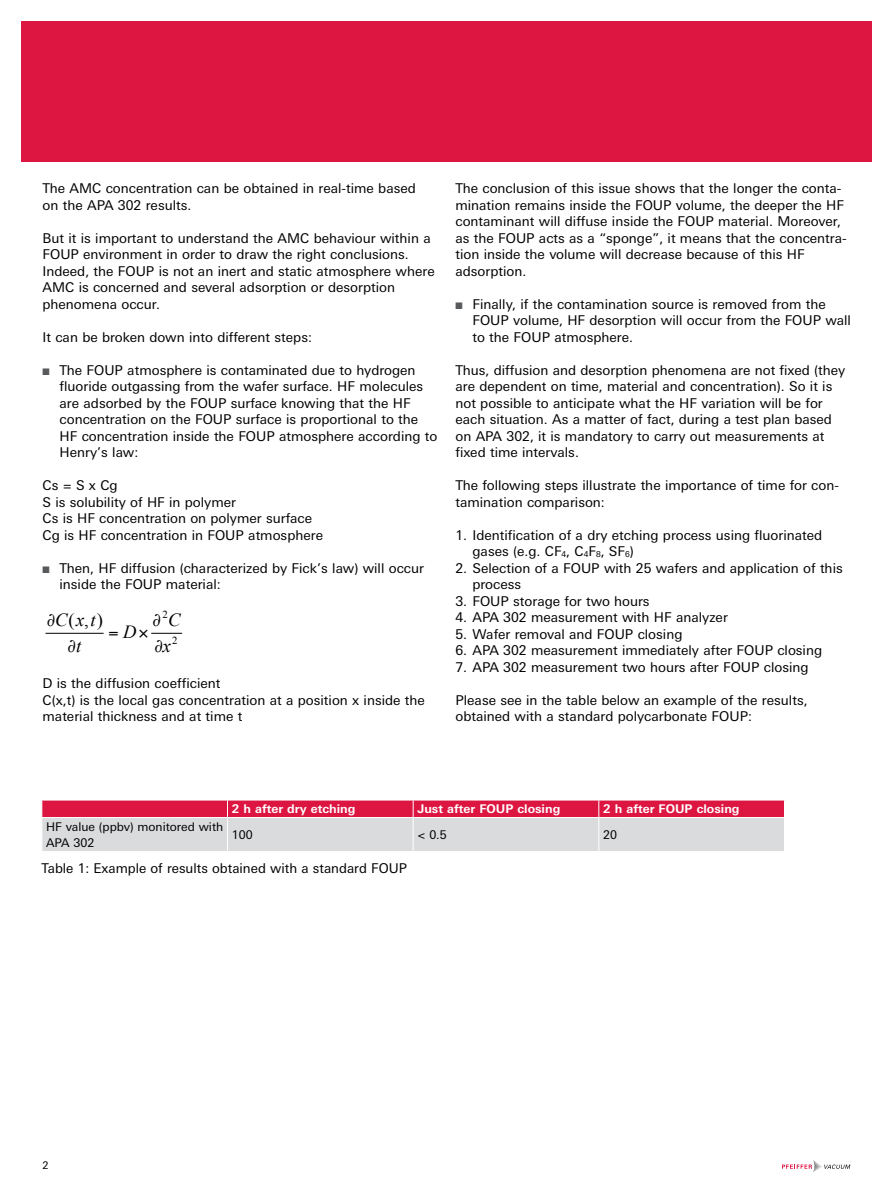
<style>
.page{position:relative;width:893px;height:1191px;background:#fff}
.page>*{position:absolute;margin:0;border:0;box-sizing:border-box;transform-origin:0 0}
.t1{font:italic 18.6px "Times New Roman";color:#000}
.t2{font:18.6px "Times New Roman";color:#000}
.t3{font:13.5px/16.5px "Univers Next W1 G";color:#000}
.t4{font:700 12px "Univers Next W1 G";color:#fff}
.t5{font:12px/16.5px "Univers Next W1 G";color:#000}
.t6{font:10.8px "Times New Roman";color:#000}
.t7{font:10.5px "Univers Next W1 G";color:#000}
.s1{color:#58595b}
</style>
<div class="page">
<svg style="left:782px;top:1160px;width:68px;height:12px"></svg>
<div style="left:21px;top:21px;width:851px;height:141px;background:#dd1541"></div>
<hr style="left:46px;top:633px;width:58px;height:1px;background:#000">
<hr style="left:151px;top:633px;width:31px;height:1px;background:#000">
<svg style="left:41px;top:800px;width:744px;height:51px;background:#dc9cab"></svg>
<hr style="left:41px;top:818px;width:1px;height:33px;background:#fff">
<hr style="left:227px;top:818px;width:1px;height:33px;background:#fff">
<hr style="left:413px;top:818px;width:1px;height:33px;background:#fff">
<hr style="left:598px;top:818px;width:1px;height:33px;background:#fff">
<hr style="left:784px;top:818px;width:1px;height:33px;background:#fff">
<svg style="left:151px;top:632px;width:11px;height:2px"></svg>
<p class="t3" style="left:43px;top:180px;width:375px">The AMC concentration can be obtained in real-time based on the APA 302 results.</p>
<p class="t3" style="left:43px;top:229px;width:394px">But it is important to understand the AMC behaviour within a FOUP environment in order to draw the right conclusions.<br>Indeed, the FOUP is not an inert and static atmosphere where AMC is concerned and several adsorption or desorption phenomena occur.</p>
<p class="t3" style="left:43px;top:328px;width:271px">It can be broken down into different steps:</p>
<p class="t3" style="left:60px;top:361px;width:379px;text-indent:-17px"><span class="s1">■</span> The FOUP atmosphere is contaminated due to hydrogen fluoride outgassing from the wafer surface. HF molecules are adsorbed by the FOUP surface knowing that the HF concentration on the FOUP surface is proportional to the HF concentration inside the FOUP atmosphere according to Henry’s law:</p>
<p class="t3" style="left:43px;top:477px;width:282px">Cs = S x Cg<br>S is solubility of HF in polymer<br>Cs is HF concentration on polymer surface<br>Cg is HF concentration in FOUP atmosphere</p>
<p class="t3" style="left:60px;top:559px;width:366px;text-indent:-17px"><span class="s1">■</span> Then, HF diffusion (characterized by Fick’s law) will occur inside the FOUP material:</p>
<h1 class="t2" style="left:69px;top:607px;width:36px">(,)</h1>
<h1 class="t1" style="left:55px;top:607px;width:42px">Cxt</h1>
<h1 class="t1" style="left:76px;top:633px;width:7px">t</h1>
<h1 class="t1" style="left:123px;top:619px;width:15px">D</h1>
<p class="t6" style="left:162px;top:607px;width:7px">2</p>
<h1 class="t1" style="left:168px;top:607px;width:14px">C</h1>
<p class="t6" style="left:172px;top:633px;width:7px">2</p>
<h1 class="t1" style="left:163px;top:633px;width:10px">x</h1>
<p class="t3" style="left:43px;top:675px;width:384px">D is the diffusion coefficient<br>C(x,t) is the local gas concentration at a position x inside the material thickness and at time t</p>
<p class="t3" style="left:455px;top:180px;width:393px">The conclusion of this issue shows that the longer the conta&shy;mination remains inside the FOUP volume, the deeper the HF contaminant will diffuse inside the FOUP material. Moreover, as the FOUP acts as a “sponge”, it means that the concentra&shy;tion inside the volume will decrease because of this HF adsorption.</p>
<p class="t3" style="left:472px;top:295px;width:380px;text-indent:-17px"><span class="s1">■</span> Finally, if the contamination source is removed from the<br>FOUP volume, HF desorption will occur from the FOUP wall to the FOUP atmosphere.</p>
<p class="t3" style="left:455px;top:361px;width:391px">Thus, diffusion and desorption phenomena are not fixed (they are dependent on time, material and concentration). So it is not possible to anticipate what the HF variation will be for each situation. As a matter of fact, during a test plan based on APA 302, it is mandatory to carry out measurements at fixed time intervals.</p>
<p class="t3" style="left:455px;top:477px;width:385px">The following steps illustrate the importance of time for con&shy;tamination comparison:</p>
<p class="t3" style="left:472px;top:526px;width:351px;text-indent:-17px">1. Identification of a dry etching process using fluorinated gases (e.g. CF<sub>4</sub>, C<sub>4</sub>F<sub>8</sub>, SF<sub>6</sub>)</p>
<p class="t3" style="left:472px;top:559px;width:372px;text-indent:-17px">2. Selection of a FOUP with 25 wafers and application of this process</p>
<p class="t3" style="left:455px;top:592px;width:196px">3. FOUP storage for two hours</p>
<p class="t3" style="left:455px;top:609px;width:274px">4. APA 302 measurement with HF analyzer</p>
<p class="t3" style="left:455px;top:625px;width:229px">5. Wafer removal and FOUP closing</p>
<p class="t3" style="left:455px;top:642px;width:368px">6. APA 302 measurement immediately after FOUP closing</p>
<p class="t3" style="left:455px;top:658px;width:355px">7. APA 302 measurement two hours after FOUP closing</p>
<p class="t3" style="left:455px;top:691px;width:354px">Please see in the table below an example of the results, obtained with a standard polycarbonate FOUP:</p>
<p class="t4" style="left:232px;top:802px;width:125px">2 h after dry etching</p>
<p class="t4" style="left:417px;top:802px;width:144px">Just after FOUP closing</p>
<p class="t4" style="left:603px;top:802px;width:138px">2 h after FOUP closing</p>
<p class="t5" style="left:46px;top:818px;width:179px">HF value (ppbv) monitored with<br>APA 302</p>
<p class="t5" style="left:232px;top:826px;width:22px">100</p>
<p class="t5" style="left:417px;top:826px;width:31px">&lt; 0.5</p>
<p class="t5" style="left:603px;top:826px;width:15px">20</p>
<p class="t3" style="left:41px;top:859px;width:367px">Table 1: Example of results obtained with a standard FOUP</p>
<p class="t7" style="left:43px;top:1159px;width:8px">2</p>
</div>
